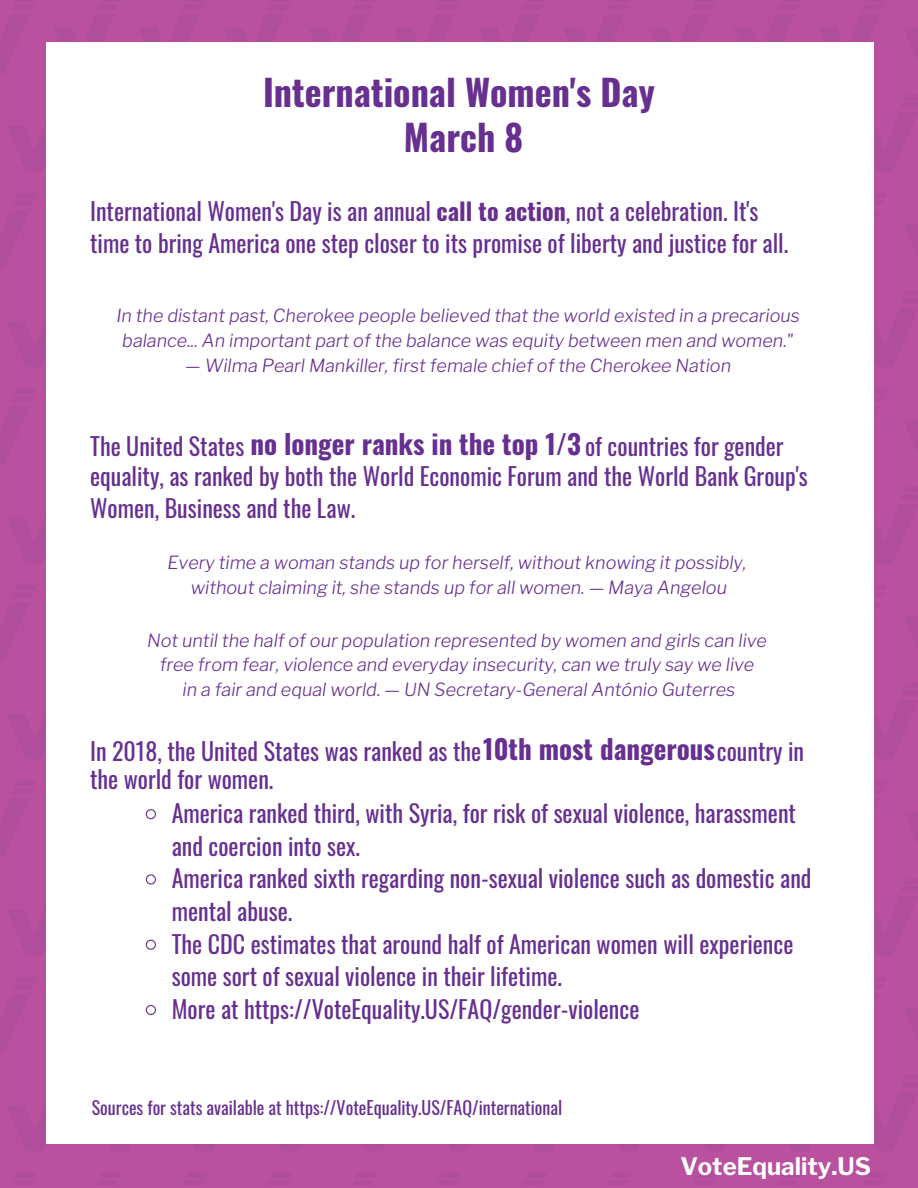
<style>
.page{position:relative;width:918px;height:1188px;background:#b9519e}
.page>*{position:absolute;margin:0;border:0;box-sizing:border-box;transform-origin:0 0}
.t1{font:700 36px/45px "Oswald";color:#662f90;text-align:center}
.t2{font:24px/32.7px "Oswald";color:#662f90}
.t3{font:700 24px "Libre Franklin";color:#fff}
.t4{font:italic 300 18px/24.8px "Libre Franklin";color:#662f90;text-align:center}
.t5{font:18px "Oswald";color:#662f90}
.s1{font-weight:700}
.s2{font-weight:700;font-size:27px}
</style>
<div class="page">
<div style="left:46px;top:43px;width:827px;height:1101px;background:#fff"></div>
<svg style="left:145px;top:809px;width:11px;height:11px"></svg>
<svg style="left:145px;top:874px;width:11px;height:11px"></svg>
<svg style="left:145px;top:939px;width:11px;height:11px"></svg>
<svg style="left:145px;top:1004px;width:11px;height:11px"></svg>
<h1 class="t1" style="left:263px;top:68px;width:393px">International Women's Day<br>March 8</h1>
<p class="t2" style="left:90px;top:193px;width:700px">International Women's Day is an annual <span class="s1">call to action</span>, not a celebration. It's time to bring America one step closer to its promise of liberty and justice for all.</p>
<p class="t4" style="left:116px;top:304px;width:685px">In the distant past, Cherokee people believed that the world existed in a precarious balance... An important part of the balance was equity between men and women."</p>
<p class="t4" style="left:185px;top:353px;width:547px">— Wilma Pearl Mankiller, first female chief of the Cherokee Nation</p>
<p class="t2" style="left:90px;top:430px;width:719px;line-height:29.8px">The United States <span class="s2">no longer ranks in the top 1/3</span> of countries for gender equality, as ranked by both the World Economic Forum and the World Bank Group's</p>
<p class="t2" style="left:90px;top:491px;width:267px">Women, Business and the Law.</p>
<p class="t4" style="left:167px;top:550px;width:581px">Every time a woman stands up for herself, without knowing it possibly, without claiming it, she stands up for all women. — Maya Angelou</p>
<p class="t4" style="left:147px;top:628px;width:621px">Not until the half of our population represented by women and girls can live free from fear, violence and everyday insecurity, can we truly say we live<br>in a fair and equal world. — UN Secretary-General António Guterres</p>
<p class="t2" style="left:90px;top:734px;width:715px">In 2018, the United States was ranked as the<span class="s2">10th most dangerous</span>country in</p>
<p class="t2" style="left:172px;top:796px;width:641px">America ranked third, with Syria, for risk of sexual violence, harassment and coercion into sex.<br>America ranked sixth regarding non-sexual violence such as domestic and mental abuse.<br>The CDC estimates that around half of American women will experience some sort of sexual violence in their lifetime.<br>More at https://VoteEquality.US/FAQ/gender-violence</p>
<p class="t2" style="left:90px;top:761px;width:185px">the world for women.</p>
<p class="t5" style="left:92px;top:1093px;width:472px">Sources for stats available at https://VoteEquality.US/FAQ/international</p>
<p class="t3" style="left:680px;top:1151px;width:192px">VoteEquality.US</p>
</div>
